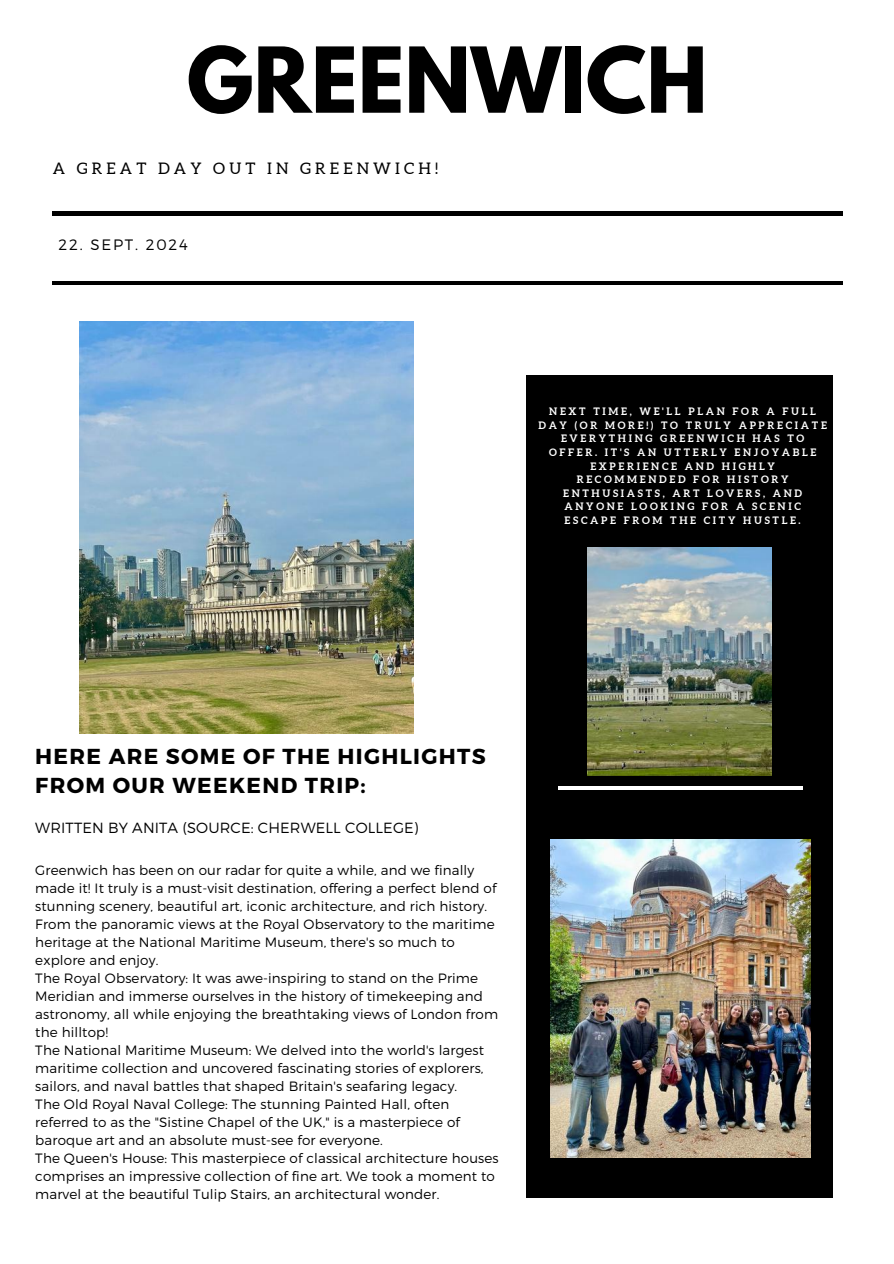
<style>
.page{position:relative;width:894px;height:1264px;background:#fff}
.page>*{position:absolute;margin:0;border:0;box-sizing:border-box;transform-origin:0 0}
.t1{font:700 80.4px "League Spartan";color:#000}
.t2{font:700 21.6px/29.2px "Montserrat";letter-spacing:.06em;color:#000}
.t3{font:15.9px "Aleo";letter-spacing:.26em;color:#000}
.t4{font:300 15px "Montserrat";letter-spacing:.12em;color:#000}
.t5{font:300 14.7px "Montserrat";letter-spacing:.01em;color:#000}
.t6{font:300 13.5px/18px "Montserrat";letter-spacing:.01em;color:#000}
.t7{font:700 10.2px/13.6px "Aleo";letter-spacing:.26em;color:#fff;text-align:center}
</style>
<div class="page">
<hr style="left:52px;top:212px;width:790px;height:3px;background:#000">
<hr style="left:52px;top:281px;width:790px;height:3px;background:#000">
<div style="left:526px;top:375px;width:305px;height:822px;background:#000"></div>
<hr style="left:558px;top:786px;width:244px;height:3px;background:#fff">
<img style="left:79px;top:321px;width:335px;height:412px">
<img style="left:550px;top:839px;width:260px;height:317px">
<img style="left:587px;top:547px;width:184px;height:229px">
<h1 class="t1" style="left:187px;top:40px;width:522px">GREENWICH</h1>
<p class="t3" style="left:53px;top:159px;width:387px">A GREAT DAY OUT IN GREENWICH!</p>
<p class="t4" style="left:59px;top:234px;width:131px">22. SEPT. 2024</p>
<p class="t7" style="left:538px;top:404px;width:290px">NEXT TIME, WE'LL PLAN FOR A FULL<br>DAY (OR MORE!) TO TRULY APPRECIATE<br>EVERYTHING GREENWICH HAS TO<br>OFFER. IT'S AN UTTERLY ENJOYABLE<br>EXPERIENCE AND HIGHLY<br>RECOMMENDED FOR HISTORY<br>ENTHUSIASTS, ART LOVERS, AND<br>ANYONE LOOKING FOR A SCENIC<br>ESCAPE FROM THE CITY HUSTLE.</p>
<h2 class="t2" style="left:35px;top:740px;width:451px">HERE ARE SOME OF THE HIGHLIGHTS<br>FROM OUR WEEKEND TRIP:</h2>
<p class="t5" style="left:35px;top:818px;width:384px">WRITTEN BY ANITA (SOURCE: CHERWELL COLLEGE)</p>
<p class="t6" style="left:35px;top:860px;width:465px">Greenwich has been on our radar for quite a while, and we finally made it! It truly is a must-visit destination, offering a perfect blend of stunning scenery, beautiful art, iconic architecture, and rich history.<br>From the panoramic views at the Royal Observatory to the maritime heritage at the National Maritime Museum, there's so much to explore and enjoy.<br>The Royal Observatory: It was awe-inspiring to stand on the Prime Meridian and immerse ourselves in the history of timekeeping and astronomy, all while enjoying the breathtaking views of London from the hilltop!<br>The National Maritime Museum: We delved into the world's largest maritime collection and uncovered fascinating stories of explorers, sailors, and naval battles that shaped Britain's seafaring legacy.<br>The Old Royal Naval College: The stunning Painted Hall, often referred to as the "Sistine Chapel of the UK," is a masterpiece of baroque art and an absolute must-see for everyone.<br>The Queen's House: This masterpiece of classical architecture houses comprises an impressive collection of fine art. We took a moment to marvel at the beautiful Tulip Stairs, an architectural wonder.</p>
</div>
